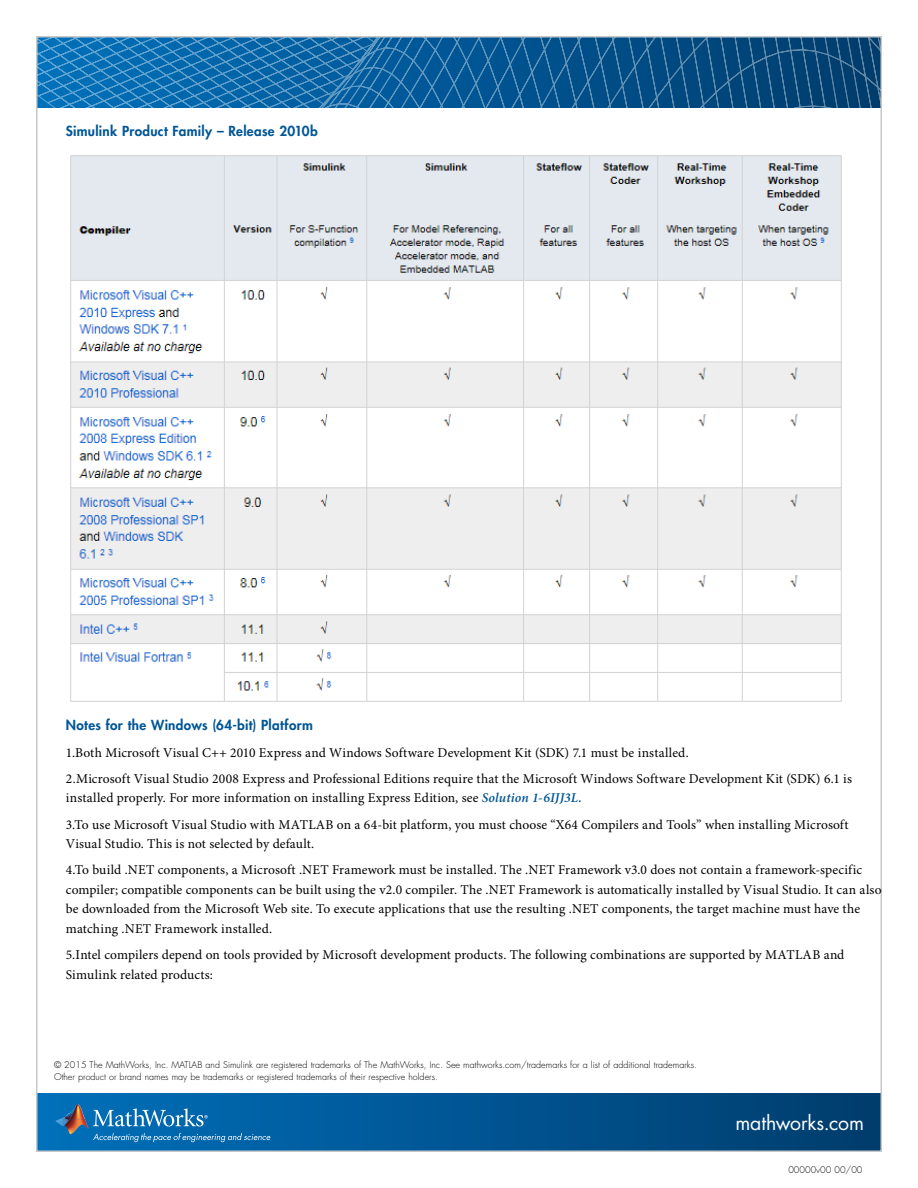
<style>
.page{position:relative;width:918px;height:1188px;background:#fff}
.page>*{position:absolute;margin:0;border:0;box-sizing:border-box;transform-origin:0 0}
.t1{font:19.5px "Futura Std";letter-spacing:-.005em;color:#fff}
.t2{font:13.5px/26.2px "Minion Pro";letter-spacing:.01em;color:#000}
.t3{font:800 13.5px "Futura Std";letter-spacing:.02em;color:#005695}
.t4{font:300 9px/11.2px "Futura Std";color:#000}
.s1{font-weight:600;font-style:italic;color:#005695}
</style>
<div class="page">
<div style="left:37px;top:1094px;width:844px;height:57px;background:linear-gradient(to right,#0070bb,#003c6d)"></div>
<svg style="left:39px;top:39px;width:384px;height:69px;background:#1872b1"></svg>
<svg style="left:423px;top:39px;width:25px;height:69px;background:#0e609c"></svg>
<svg style="left:448px;top:39px;width:16px;height:69px"></svg>
<svg style="left:464px;top:39px;width:415px;height:69px;background:#0d5286"></svg>
<img style="left:64px;top:1104px;width:21px;height:15px">
<svg style="left:56px;top:1118px;width:8px;height:8px"></svg>
<img style="left:64px;top:1119px;width:25px;height:15px">
<svg style="left:93px;top:1133px;width:177px;height:9px;background:#2d82bb"></svg>
<svg style="left:93px;top:1108px;width:115px;height:19px;background:#3e8dc2"></svg>
<img style="left:70px;top:155px;width:772px;height:547px">
<p class="t3" style="left:66px;top:123px;width:253px">Simulink Product Family – Release 2010b</p>
<p class="t3" style="left:66px;top:717px;width:248px">Notes for the Windows (64-bit) Platform</p>
<p class="t2" style="left:66px;top:740px;width:788px">1.Both Microsoft Visual C++ 2010 Express and Windows Software Development Kit (SDK) 7.1 must be installed.<br>2.Microsoft Visual Studio 2008 Express and Professional Editions require that the Microsoft Windows Software Development Kit (SDK) 6.1 is</p>
<p class="t2" style="left:66px;top:786px;width:784px">installed properly. For more information on installing Express Edition, see <span class="s1">Solution 1-6IJJ3L.<br></span>3.To use Microsoft Visual Studio with MATLAB on a 64-bit platform, you must choose “X64 Compilers and Tools” when installing Microsoft</p>
<p class="t2" style="left:66px;top:831px;width:798px">Visual Studio. This is not selected by default.<br>4.To build .NET components, a Microsoft .NET Framework must be installed. The .NET Framework v3.0 does not contain a framework-specific</p>
<p class="t2" style="left:66px;top:880px;width:817px;line-height:19.5px">compiler; compatible components can be built using the v2.0 compiler. The .NET Framework is automatically installed by Visual Studio. It can also be downloaded from the Microsoft Web site. To execute applications that use the resulting .NET components, the target machine must have the matching .NET Framework installed.</p>
<p class="t2" style="left:66px;top:946px;width:780px;line-height:19.5px">5.Intel compilers depend on tools provided by Microsoft development products. The following combinations are supported by MATLAB and<br>Simulink related products:</p>
<p class="t4" style="left:54px;top:1060px;width:644px">© 2015 The MathWorks, Inc. MATLAB and Simulink are registered trademarks of The MathWorks, Inc. See mathworks.com/trademarks for a list of additional trademarks.<br>Other product or brand names may be trademarks or registered trademarks of their respective holders.</p>
<h1 class="t1" style="left:735px;top:1110px;width:130px">mathworks.com</h1>
<p class="t4" style="left:788px;top:1165px;width:76px">00000v00 00/00</p>
</div>
